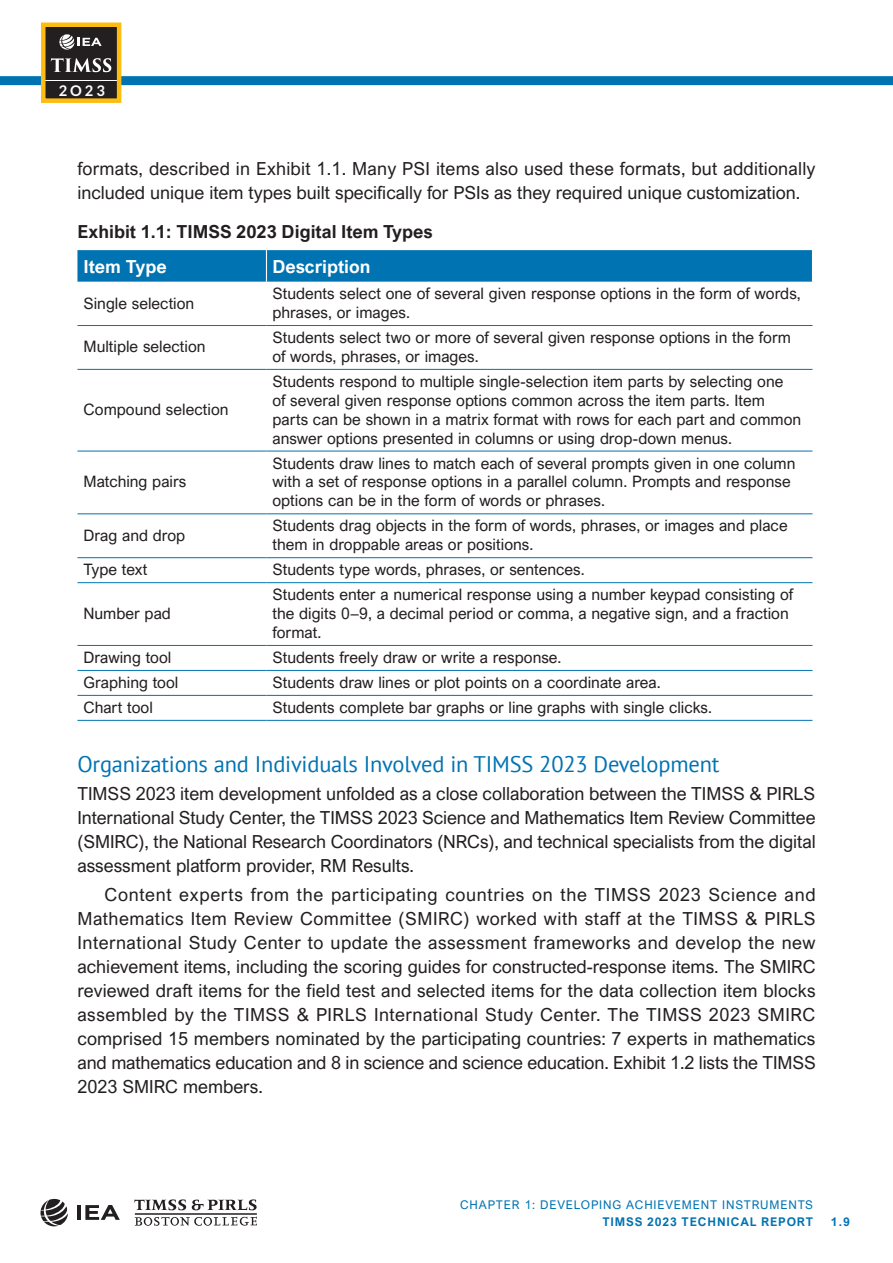
<style>
.page{position:relative;width:893px;height:1263px;background:#fff}
.page>*{position:absolute;margin:0;border:0;box-sizing:border-box;transform-origin:0 0}
.Heading_2{font:22.5px "PT Sans";letter-spacing:-.01em;color:#0073b2}
.Body{font:18px/24px "Arial Nova";color:#231f20}
.Body_First{font:18px/24px "Arial Nova";color:#231f20;text-align:justify}
.Exhibit_Title_1{font:700 18px "Arial Nova";color:#231f20}
.Exhibit_Head_L_white{font:700 18px "Arial Nova";color:#fff}
.Exhibit_Text_Left{font:15.75px/18.9px "Arial Nova";color:#231f20}
.t1{font:700 14.7px "Lato";color:#fff}
.t2{font:12px "Arial Nova";letter-spacing:.07em;color:#0073b2}
.t3{font:700 12px "Arial Nova";letter-spacing:.07em;color:#0073b2}
</style>
<div class="page">
<svg style="left:134px;top:1199px;width:52px;height:11px"></svg>
<svg style="left:192px;top:1199px;width:65px;height:11px"></svg>
<svg style="left:135px;top:1217px;width:122px;height:9px"></svg>
<hr style="left:135px;top:1214px;width:122px;height:1px;background:#231f20">
<svg style="left:40px;top:1199px;width:28px;height:27px"></svg>
<hr style="left:77px;top:1205px;width:4px;height:15px;background:#231f20">
<svg style="left:85px;top:1205px;width:35px;height:15px"></svg>
<div style="left:0;top:76px;width:893px;height:9px;background:#0073b2"></div>
<div style="left:43px;top:70px;width:76px;height:17px;background:linear-gradient(to right,#fff,#fff)"></div>
<div style="left:43px;top:82px;width:76px;height:17px;background:#231f20"></div>
<div style="left:43px;top:25px;width:76px;height:55px;background:#231f20"></div>
<svg style="left:51px;top:58px;width:60px;height:14px"></svg>
<svg style="left:59px;top:34px;width:43px;height:16px"></svg>
<div style="left:41px;top:23px;width:80px;height:80px;border:4px solid #fdbc12"></div>
<div style="left:77px;top:250px;width:735px;height:32px;background:#0073b2"></div>
<hr style="left:266px;top:250px;width:1px;height:32px;background:#fff">
<hr style="left:77px;top:325px;width:189px;height:1px;background:#0073b2">
<hr style="left:266px;top:325px;width:546px;height:1px;background:#0073b2">
<hr style="left:77px;top:369px;width:189px;height:1px;background:#0073b2">
<hr style="left:266px;top:369px;width:546px;height:1px;background:#0073b2">
<hr style="left:266px;top:451px;width:546px;height:1px;background:#0073b2">
<hr style="left:266px;top:513px;width:546px;height:1px;background:#0073b2">
<hr style="left:77px;top:557px;width:189px;height:1px;background:#0073b2">
<hr style="left:266px;top:557px;width:546px;height:1px;background:#0073b2">
<hr style="left:77px;top:582px;width:189px;height:1px;background:#0073b2">
<hr style="left:266px;top:582px;width:546px;height:1px;background:#0073b2">
<hr style="left:77px;top:645px;width:189px;height:1px;background:#0073b2">
<hr style="left:266px;top:645px;width:546px;height:1px;background:#0073b2">
<hr style="left:77px;top:670px;width:189px;height:1px;background:#0073b2">
<hr style="left:266px;top:670px;width:546px;height:1px;background:#0073b2">
<hr style="left:77px;top:695px;width:189px;height:1px;background:#0073b2">
<hr style="left:266px;top:695px;width:546px;height:1px;background:#0073b2">
<hr style="left:266px;top:720px;width:546px;height:1px;background:#0073b2">
<hr style="left:77px;top:451px;width:189px;height:1px;background:#0073b2">
<hr style="left:77px;top:513px;width:189px;height:1px;background:#0073b2">
<hr style="left:77px;top:720px;width:189px;height:1px;background:#0073b2">
<p class="t1" style="left:59px;top:82px;width:48px">2O23</p>
<p class="Body" style="left:77px;top:157px;width:740px">formats, described in Exhibit 1.1. Many PSI items also used these formats, but additionally included unique item types built specifically for PSIs as they required unique customization.</p>
<p class="Exhibit_Title_1" style="left:77px;top:221px;width:357px">Exhibit 1.1: TIMSS 2023 Digital Item Types</p>
<p class="Exhibit_Head_L_white" style="left:83px;top:256px;width:85px">Item Type</p>
<p class="Exhibit_Head_L_white" style="left:272px;top:256px;width:100px">Description</p>
<p class="Exhibit_Text_Left" style="left:83px;top:293px;width:112px">Single selection</p>
<p class="Exhibit_Text_Left" style="left:272px;top:284px;width:530px">Students select one of several given response options in the form of words, phrases, or images.</p>
<p class="Exhibit_Text_Left" style="left:83px;top:337px;width:124px">Multiple selection</p>
<p class="Exhibit_Text_Left" style="left:272px;top:328px;width:520px">Students select two or more of several given response options in the form of words, phrases, or images.</p>
<p class="Exhibit_Text_Left" style="left:83px;top:400px;width:147px">Compound selection</p>
<p class="Exhibit_Text_Left" style="left:272px;top:372px;width:530px">Students respond to multiple single-selection item parts by selecting one<br>of several given response options common across the item parts. Item parts can be shown in a matrix format with rows for each part and common answer options presented in columns or using drop-down menus.</p>
<p class="Exhibit_Text_Left" style="left:83px;top:472px;width:104px">Matching pairs</p>
<p class="Exhibit_Text_Left" style="left:272px;top:453px;width:524px">Students draw lines to match each of several prompts given in one column with a set of response options in a parallel column. Prompts and response options can be in the form of words or phrases.</p>
<p class="Exhibit_Text_Left" style="left:83px;top:526px;width:103px">Drag and drop</p>
<p class="Exhibit_Text_Left" style="left:272px;top:516px;width:517px">Students drag objects in the form of words, phrases, or images and place them in droppable areas or positions.</p>
<p class="Exhibit_Text_Left" style="left:83px;top:560px;width:65px">Type text</p>
<p class="Exhibit_Text_Left" style="left:272px;top:560px;width:314px">Students type words, phrases, or sentences.</p>
<p class="Exhibit_Text_Left" style="left:83px;top:604px;width:89px">Number pad</p>
<p class="Exhibit_Text_Left" style="left:272px;top:585px;width:522px">Students enter a numerical response using a number keypad consisting of the digits 0–9, a decimal period or comma, a negative sign, and a fraction format.</p>
<p class="Exhibit_Text_Left" style="left:83px;top:648px;width:89px">Drawing tool</p>
<p class="Exhibit_Text_Left" style="left:272px;top:648px;width:290px">Students freely draw or write a response.</p>
<p class="Exhibit_Text_Left" style="left:83px;top:673px;width:96px">Graphing tool</p>
<p class="Exhibit_Text_Left" style="left:272px;top:673px;width:390px">Students draw lines or plot points on a coordinate area.</p>
<p class="Exhibit_Text_Left" style="left:83px;top:698px;width:71px">Chart tool</p>
<p class="Exhibit_Text_Left" style="left:272px;top:698px;width:441px">Students complete bar graphs or line graphs with single clicks.</p>
<p class="Heading_2" style="left:77px;top:749px;width:643px">Organizations and Individuals Involved in TIMSS 2023 Development</p>
<p class="Body_First" style="left:77px;top:782px;width:740px">TIMSS 2023 item development unfolded as a close collaboration between the TIMSS &amp; PIRLS International Study Center, the TIMSS 2023 Science and Mathematics Item Review Committee (SMIRC), the National Research Coordinators (NRCs), and technical specialists from the digital assessment platform provider, RM Results.</p>
<p class="Body" style="left:77px;top:882px;width:740px;text-align:justify;text-indent:27px">Content experts from the participating countries on the TIMSS 2023 Science and Mathematics Item Review Committee (SMIRC) worked with staff at the TIMSS &amp; PIRLS International Study Center to update the assessment frameworks and develop the new achievement items, including the scoring guides for constructed-response items. The SMIRC reviewed draft items for the field test and selected items for the data collection item blocks assembled by the TIMSS &amp; PIRLS International Study Center. The TIMSS 2023 SMIRC comprised 15 members nominated by the participating countries: 7 experts in mathematics and mathematics education and 8 in science and science education. Exhibit 1.2 lists the TIMSS 2023 SMIRC members.</p>
<p class="t2" style="left:460px;top:1198px;width:354px">CHAPTER 1: DEVELOPING ACHIEVEMENT INSTRUMENTS</p>
<p class="t3" style="left:602px;top:1214px;width:212px">TIMSS 2023 TECHNICAL REPORT</p>
<p class="t3" style="left:831px;top:1214px;width:21px">1.9</p>
</div>
